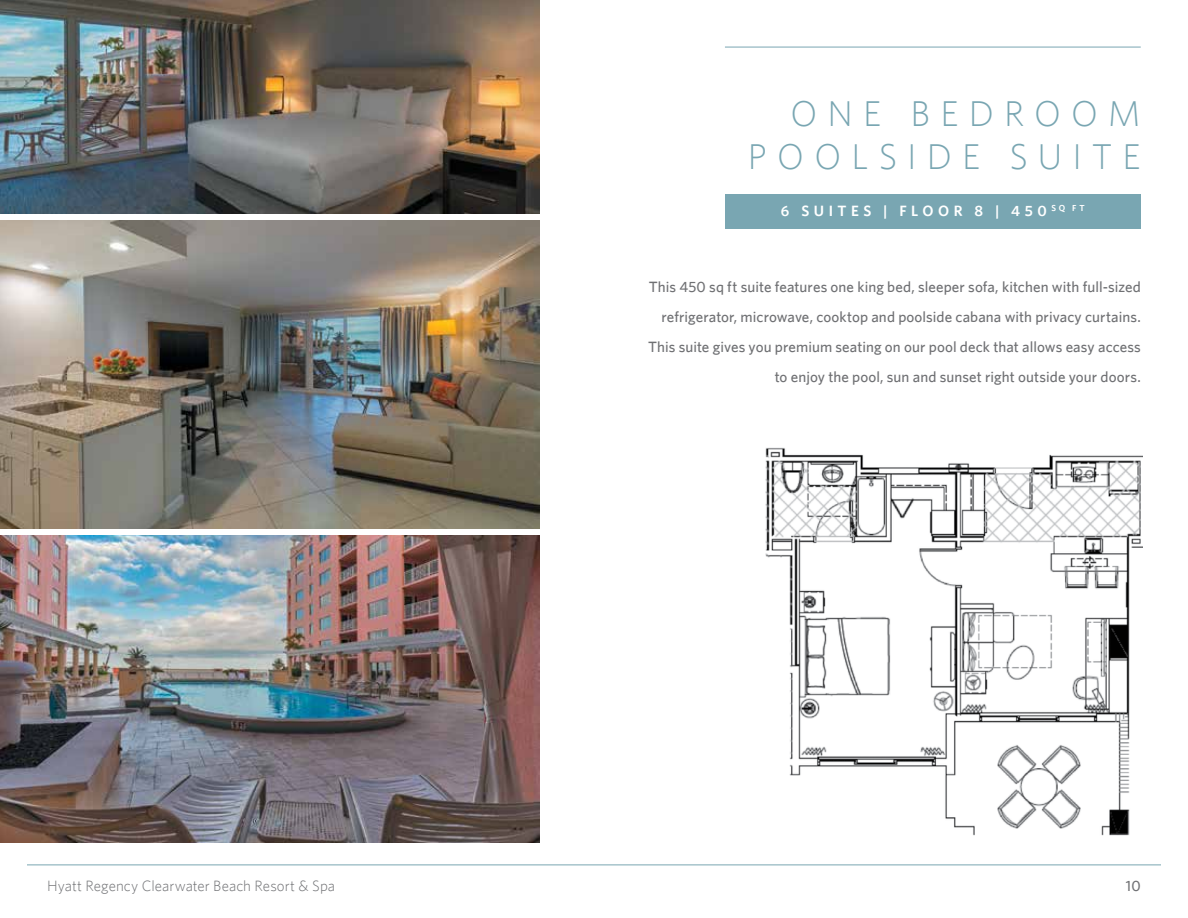
<style>
.page{position:relative;width:1188px;height:918px;background:#fff}
.page>*{position:absolute;margin:0;border:0;box-sizing:border-box;transform-origin:0 0}
.t1{font:300 36px/43.2px "Whitney";letter-spacing:.285em;color:#79a6b2;text-align:right}
.t2{font:500 15px/30px "Whitney";letter-spacing:.005em;color:#6f7073;text-align:right}
.t3{font:300 15px "Whitney";letter-spacing:.005em;color:#6f7073}
.t4{font:600 15px "Whitney";letter-spacing:.3em;color:#fff}
</style>
<div class="page">
<hr style="left:27px;top:865px;width:1134px;height:1px;background:#79a6b2">
<hr style="left:725px;top:47px;width:416px;height:1px;background:#79a6b2">
<div style="left:725px;top:195px;width:416px;height:34px;background:#79a6b2"></div>
<img style="left:766px;top:448px;width:376px;height:388px">
<img style="left:0;top:535px;width:540px;height:307px">
<img style="left:0;top:220px;width:540px;height:309px">
<img style="left:0;top:0;width:540px;height:213px">
<h1 class="t1" style="left:748px;top:92px;width:394px">ONE BEDROOM<br>POOLSIDE SUITE</h1>
<p class="t4" style="left:781px;top:202px;width:305px">6 SUITES | FLOOR 8 | 450 <sup>SQ</sup> <sup>FT</sup></p>
<p class="t2" style="left:648px;top:271px;width:494px">This 450 sq ft suite features one king bed, sleeper sofa, kitchen with full-sized refrigerator, microwave, cooktop and poolside cabana with privacy curtains.<br>This suite gives you premium seating on our pool deck that allows easy access to enjoy the pool, sun and sunset right outside your doors.</p>
<p class="t3" style="left:47px;top:877px;width:289px">Hyatt Regency Clearwater Beach Resort &amp; Spa</p>
<p class="t2" style="left:1126px;top:871px;width:16px">10</p>
</div>
